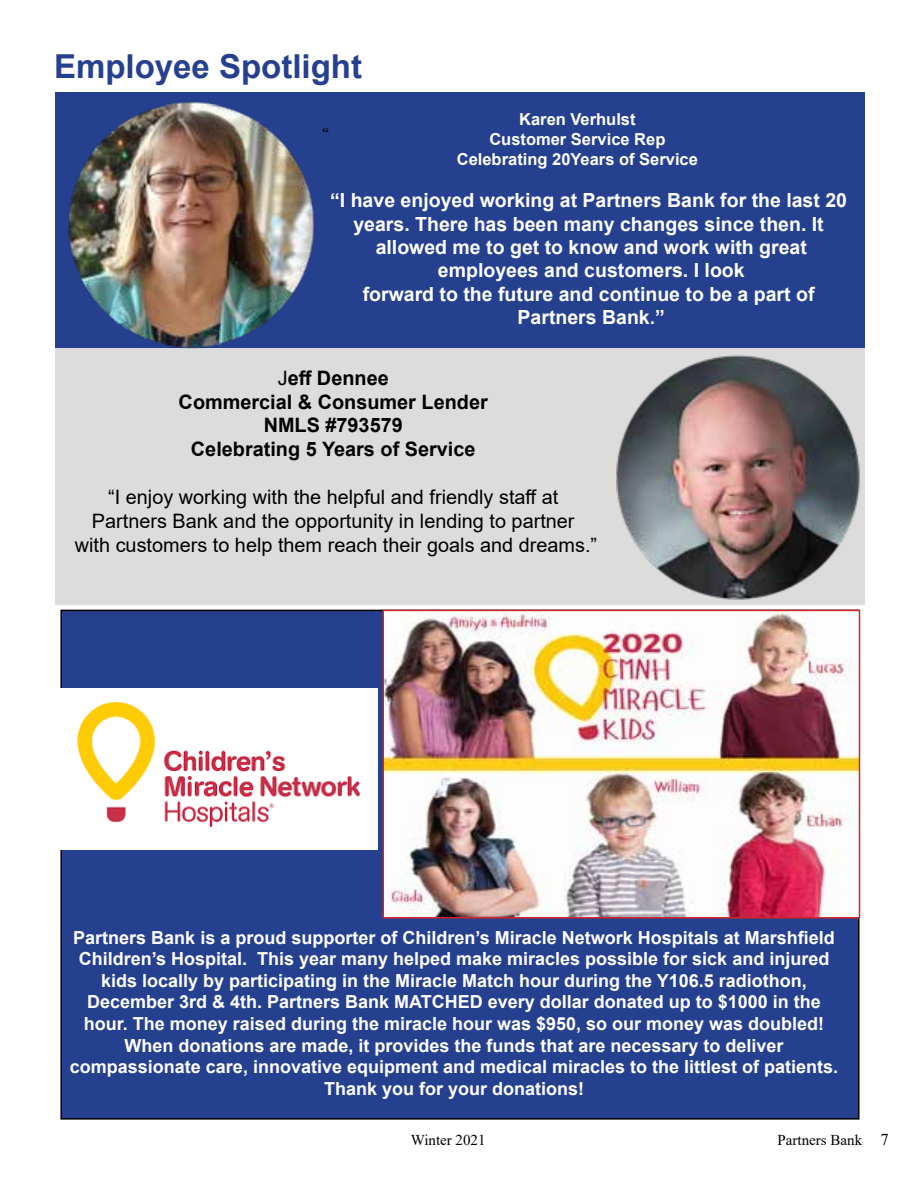
<style>
.page{position:relative;width:918px;height:1188px;background:#fff}
.page>*{position:absolute;margin:0;border:0;box-sizing:border-box;transform-origin:0 0}
.t1{font:700 33px "Arial";color:#25408f}
.t2{font:19.8px/23.9px "Arial";color:#000;text-align:center}
.t3{font:700 19.8px/23.9px "Arial";color:#000;text-align:center}
.t4{font:700 19.5px/23.4px "Arial";color:#fff;text-align:center}
.t5{font:700 18px/21.6px "Arial";color:#fff;text-align:center}
.t6{font:18px "Minion Pro";color:#000}
.t7{font:700 16.5px/19.8px "Arial";color:#fff;text-align:center}
.t8{font:15px "Times New Roman";color:#000}
.s1{font-weight:400}
.s2{font-size:16.5px}
</style>
<div class="page">
<div style="left:56px;top:92px;width:809px;height:257px;background:#25408f"></div>
<div style="left:56px;top:349px;width:809px;height:256px;background:#dcdcdc"></div>
<img style="left:611px;top:348px;width:254px;height:252px">
<div style="left:61px;top:610px;width:798px;height:509px;background:#25408f"></div>
<img style="left:61px;top:689px;width:317px;height:160px">
<img style="left:55px;top:94px;width:267px;height:262px">
<img style="left:386px;top:613px;width:471px;height:303px">
<div style="left:383px;top:610px;width:477px;height:309px;border:2px solid #d2232a"></div>
<h1 class="t1" style="left:54px;top:43px;width:310px">Employee Spotlight</h1>
<p class="t6" style="left:322px;top:123px;width:9px">“</p>
<p class="t7" style="left:457px;top:110px;width:243px">Karen Verhulst<br>Customer Service Rep<br>Celebrating 20Years of Service</p>
<p class="t4" style="left:330px;top:189px;width:518px">“I have enjoyed working at Partners Bank for the last 20 years. There has been many changes since then. It allowed me to get to know and work with great employees and customers. I look<br>forward to the future and continue to be a part of Partners Bank.”</p>
<p class="t3" style="left:179px;top:366px;width:311px"><span class="s1">J</span>eff Dennee<br>Commercial &amp; Consumer Lender<br>NMLS #793579<br>Celebrating 5 Years of Service</p>
<p class="t2" style="left:75px;top:485px;width:524px">“I enjoy working with the helpful and friendly staff at<br>Partners Bank and the opportunity in lending to partner with customers to help them reach their goals and dreams.”</p>
<p class="t5" style="left:70px;top:927px;width:770px">Partners Bank is a proud supporter of Children’s Miracle Network Hospitals at Marshfield Children’s Hospital. This year many helped make miracles possible for sick and injured kids locally by participating in the Miracle Match hour during the Y106.5 radiothon, December 3rd &amp; 4th. Partners Bank MATCHED every dollar donated up to $1000 in the hour. The money raised during the miracle hour was $950, so our money was doubled!<br>When donations are made, it provides the funds that are necessary to deliver compassionate care, innovative equipment and medical miracles to the littlest of patients.<br>Thank you for your donations!</p>
<p class="t8" style="left:411px;top:1130px;width:76px">Winter 2021</p>
<p class="t8" style="left:778px;top:1130px;width:113px">Partners Bank <span class="s2">7</span></p>
</div>
